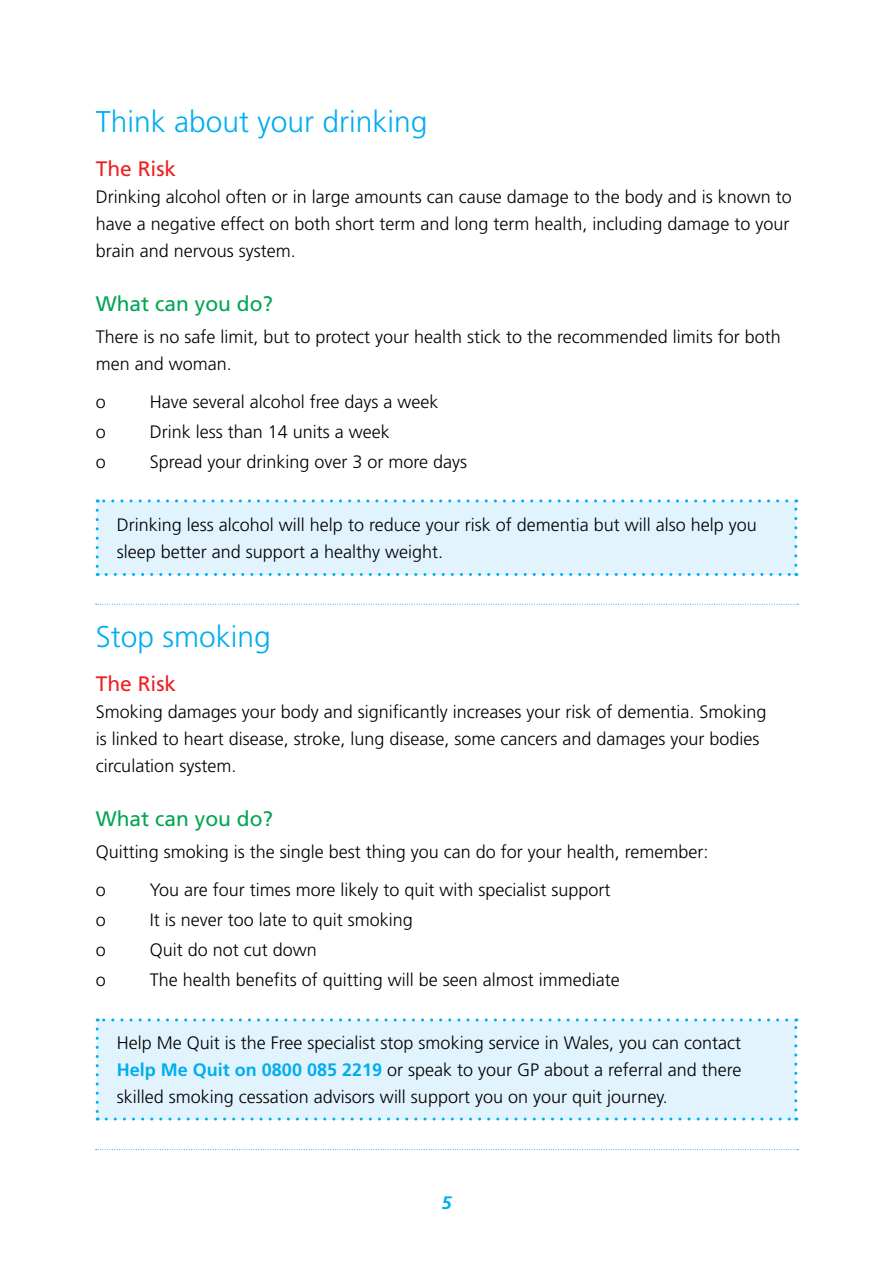
<style>
.page{position:relative;width:893px;height:1263px;background:#fff}
.page>*{position:absolute;margin:0;border:0;box-sizing:border-box;transform-origin:0 0}
.t1{font:300 30px "Frutiger";color:#00aeef}
.t2{font:21px "Frutiger";color:#00a651}
.t3{font:21px "Frutiger";color:#ed2124}
.t4{font:300 18px/27px "Frutiger";color:#000}
.t5{font:italic 700 18px "Frutiger";color:#00aeef}
.s1{font-weight:700;color:#00aeef}
</style>
<div class="page">
<div style="left:97px;top:501px;width:699px;height:73px;background:#e1f4fd"></div>
<svg style="left:96px;top:510px;width:3px;height:66px"></svg>
<svg style="left:106px;top:573px;width:691px;height:3px"></svg>
<svg style="left:794px;top:499px;width:3px;height:66px"></svg>
<svg style="left:97px;top:499px;width:690px;height:3px"></svg>
<div style="left:97px;top:1020px;width:699px;height:99px;background:#e1f4fd"></div>
<svg style="left:96px;top:1029px;width:3px;height:91px"></svg>
<svg style="left:106px;top:1117px;width:691px;height:3px"></svg>
<svg style="left:794px;top:1018px;width:3px;height:92px"></svg>
<svg style="left:97px;top:1018px;width:690px;height:3px"></svg>
<svg style="left:96px;top:604px;width:702px;height:1px"></svg>
<svg style="left:96px;top:1149px;width:702px;height:1px"></svg>
<h1 class="t1" style="left:96px;top:105px;width:333px">Think about your drinking</h1>
<p class="t3" style="left:96px;top:157px;width:82px">The Risk</p>
<p class="t4" style="left:96px;top:184px;width:698px">Drinking alcohol often or in large amounts can cause damage to the body and is known to have a negative effect on both short term and long term health, including damage to your brain and nervous system.</p>
<p class="t2" style="left:96px;top:292px;width:179px">What can you do?</p>
<p class="t4" style="left:96px;top:323px;width:687px">There is no safe limit, but to protect your health stick to the recommended limits for both men and woman.</p>
<p class="t4" style="left:96px;top:388px;width:12px">o</p>
<p class="t4" style="left:150px;top:388px;width:290px">Have several alcohol free days a week</p>
<p class="t4" style="left:96px;top:418px;width:12px">o</p>
<p class="t4" style="left:150px;top:418px;width:242px">Drink less than 14 units a week</p>
<p class="t4" style="left:96px;top:448px;width:12px">o</p>
<p class="t4" style="left:150px;top:448px;width:319px">Spread your drinking over 3 or more days</p>
<p class="t4" style="left:117px;top:511px;width:641px">Drinking less alcohol will help to reduce your risk of dementia but will also help you sleep better and support a healthy weight.</p>
<h1 class="t1" style="left:96px;top:620px;width:177px">Stop smoking</h1>
<p class="t3" style="left:96px;top:672px;width:82px">The Risk</p>
<p class="t4" style="left:96px;top:698px;width:672px">Smoking damages your body and significantly increases your risk of dementia. Smoking is linked to heart disease, stroke, lung disease, some cancers and damages your bodies circulation system.</p>
<p class="t2" style="left:96px;top:807px;width:179px">What can you do?</p>
<p class="t4" style="left:96px;top:832px;width:614px;line-height:38.5px">Quitting smoking is the single best thing you can do for your health, remember: o</p>
<p class="t4" style="left:150px;top:876px;width:462px">You are four times more likely to quit with specialist support</p>
<p class="t4" style="left:96px;top:906px;width:12px">o</p>
<p class="t4" style="left:150px;top:906px;width:265px">It is never too late to quit smoking</p>
<p class="t4" style="left:96px;top:936px;width:12px">o</p>
<p class="t4" style="left:150px;top:936px;width:169px">Quit do not cut down</p>
<p class="t4" style="left:96px;top:966px;width:12px">o</p>
<p class="t4" style="left:150px;top:966px;width:472px">The health benefits of quitting will be seen almost immediate</p>
<p class="t4" style="left:117px;top:1029px;width:626px;text-align:justify">Help Me Quit is the Free specialist stop smoking service in Wales, you can contact <span class="s1">Help Me Quit on 0800 085 2219</span> or speak to your GP about a referral and there skilled smoking cessation advisors will support you on your quit journey.</p>
<p class="t5" style="left:441px;top:1192px;width:12px">5</p>
</div>
